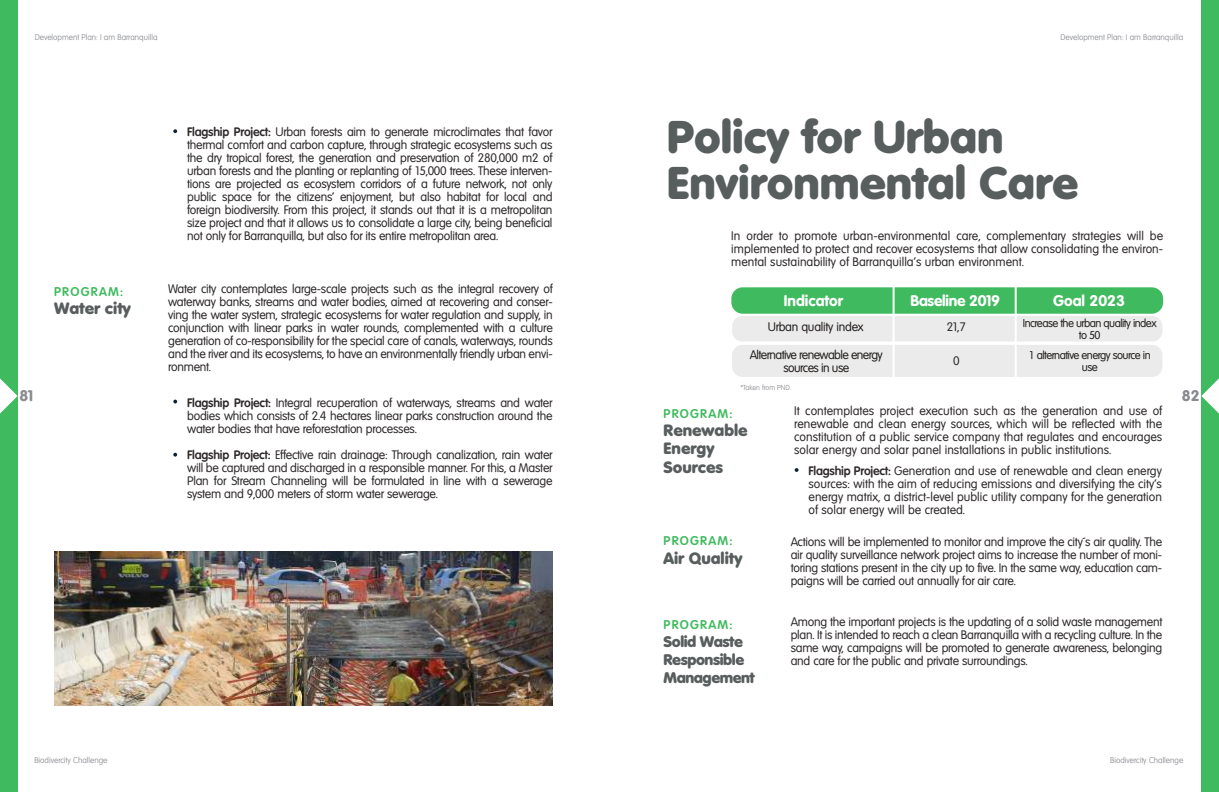
<style>
.page{position:relative;width:1219px;height:792px;background:#fff}
.page>*{position:absolute;margin:0;border:0;box-sizing:border-box;transform-origin:0 0}
.t1{font:800 44.5px/45.9px "Volkswagen Serial";color:#585d5e}
.t2{font:800 16px/18.2px "Volkswagen Serial";color:#585d5e}
.t3{font:800 15px/18.2px "Volkswagen Serial";letter-spacing:-.03em;color:#585d5e}
.t4{font:800 15px "Volkswagen Serial";color:#fff}
.t5{font:800 15px "Volkswagen Serial";letter-spacing:-.02em;color:#fff}
.t6{font:800 15px "Volkswagen Serial";color:#888a8f}
.t7{font:700 12.4px "Volkswagen Serial";letter-spacing:.1em;color:#3fba5e}
.t8{font:12px/13px "Volkswagen Serial";letter-spacing:-.02em;color:#2e292a;text-align:justify}
.t9{font:12px/13px "Volkswagen Serial";letter-spacing:-.05em;color:#241f1f;text-align:center}
.t10{font:12px "Volkswagen Serial";letter-spacing:-.02em;color:#241f1f}
.t11{font:11px/12px "Volkswagen Serial";letter-spacing:-.05em;color:#241f1f;text-align:center}
.t12{font:300 8px "Volkswagen Serial";color:#888a8f}
.t13{font:300 7px "Volkswagen Serial";color:#888a8f}
.s1{font-weight:700}
</style>
<div class="page">
<div style="left:732px;top:345px;width:430px;height:32px;background:#eaebea;border-radius:10px"></div>
<svg style="left:173px;top:129px;width:4px;height:4px"></svg>
<svg style="left:173px;top:400px;width:4px;height:3px"></svg>
<svg style="left:795px;top:468px;width:3px;height:4px"></svg>
<svg style="left:173px;top:453px;width:4px;height:4px"></svg>
<div style="left:731px;top:287px;width:432px;height:27px;background:#3fba5e;border-radius:11px"></div>
<div style="left:732px;top:316px;width:430px;height:26px;background:#eaebea;border-radius:10px"></div>
<hr style="left:1015px;top:273px;width:2px;height:110px;background:#fff">
<hr style="left:893px;top:275px;width:2px;height:109px;background:#fff">
<img style="left:55px;top:552px;width:497px;height:153px">
<div style="left:0;top:0;width:18px;height:792px;background:#3fba5e"></div>
<div style="left:1201px;top:0;width:18px;height:792px;background:#3fba5e"></div>
<svg style="left:1201px;top:378px;width:18px;height:36px"></svg>
<svg style="left:0;top:378px;width:18px;height:36px"></svg>
<p class="t12" style="left:35px;top:33px;width:124px">Development Plan: I am Barranquilla</p>
<p class="t12" style="left:1060px;top:33px;width:124px">Development Plan: I am Barranquilla</p>
<p class="t8" style="left:187px;top:126px;width:367px"><span class="s1">Flagship Project:</span> Urban forests aim to generate microclimates that favor thermal comfort and carbon capture, through strategic ecosystems such as the dry tropical forest, the generation and preservation of 280,000 m2 of urban forests and the planting or replanting of 15,000 trees. These interven&shy;tions are projected as ecosystem corridors of a future network, not only public space for the citizens’ enjoyment, but also habitat for local and foreign biodiversity. From this project, it stands out that it is a metropolitan size project and that it allows us to consolidate a large city, being beneficial not only for Barranquilla, but also for its entire metropolitan area.</p>
<h1 class="t1" style="left:667px;top:113px;width:413px">Policy for Urban<br>Environmental Care</h1>
<p class="t8" style="left:731px;top:229px;width:433px">In order to promote urban-environmental care, complementary strategies will be implemented to protect and recover ecosystems that allow consolidating the environ&shy;mental sustainability of Barranquilla’s urban environment.</p>
<p class="t8" style="left:168px;top:282px;width:386px">Water city contemplates large-scale projects such as the integral recovery of waterway banks, streams and water bodies, aimed at recovering and conser&shy;ving the water system, strategic ecosystems for water regulation and supply, in conjunction with linear parks in water rounds, complemented with a culture generation of co-responsibility for the special care of canals, waterways, rounds and the river and its ecosystems, to have an environmentally friendly urban envi&shy;ronment.</p>
<p class="t7" style="left:54px;top:284px;width:70px">PROGRAM:</p>
<h2 class="t2" style="left:54px;top:299px;width:78px">Water city</h2>
<p class="t4" style="left:784px;top:291px;width:61px">Indicator</p>
<p class="t5" style="left:911px;top:291px;width:91px">Baseline 2019</p>
<p class="t4" style="left:1053px;top:291px;width:73px">Goal 2023</p>
<p class="t10" style="left:768px;top:320px;width:97px">Urban quality index</p>
<p class="t8" style="left:947px;top:320px;width:21px">21,7</p>
<p class="t11" style="left:1023px;top:317px;width:135px">Increase the urban quality index to 50</p>
<p class="t9" style="left:750px;top:348px;width:135px">Alternative renewable energy sources in use</p>
<p class="t8" style="left:953px;top:354px;width:8px">0</p>
<p class="t11" style="left:1029px;top:349px;width:124px">1 alternative energy source in use</p>
<p class="t13" style="left:740px;top:383px;width:52px">*Taken from PND.</p>
<p class="t6" style="left:19px;top:387px;width:17px">81</p>
<p class="t6" style="left:1182px;top:387px;width:19px">82</p>
<p class="t8" style="left:187px;top:396px;width:367px"><span class="s1">Flagship Project:</span> Integral recuperation of waterways, streams and water bodies which consists of 2.4 hectares linear parks construction around the water bodies that have reforestation processes.</p>
<p class="t8" style="left:187px;top:448px;width:367px"><span class="s1">Flagship Project:</span> Effective rain drainage: Through canalization, rain water will be captured and discharged in a responsible manner. For this, a Master Plan for Stream Channeling will be formulated in line with a sewerage system and 9,000 meters of storm water sewerage.</p>
<p class="t8" style="left:794px;top:405px;width:370px">It contemplates project execution such as the generation and use of renewable and clean energy sources, which will be reflected with the constitution of a public service company that regulates and encourages solar energy and solar panel installations in public institutions.</p>
<p class="t7" style="left:664px;top:406px;width:70px">PROGRAM:</p>
<h2 class="t2" style="left:664px;top:421px;width:86px">Renewable<br>Energy<br>Sources</h2>
<p class="t8" style="left:808px;top:464px;width:355px"><span class="s1">Flagship Project:</span> Generation and use of renewable and clean energy sources: with the aim of reducing emissions and diversifying the city's energy matrix, a district-level public utility company for the generation of solar energy will be created.</p>
<p class="t7" style="left:663px;top:533px;width:70px">PROGRAM:</p>
<h2 class="t2" style="left:663px;top:548px;width:80px">Air Quality</h2>
<p class="t7" style="left:664px;top:617px;width:70px">PROGRAM:</p>
<p class="t3" style="left:664px;top:632px;width:93px">Solid Waste<br>Responsible<br>Management</p>
<p class="t8" style="left:791px;top:535px;width:373px">Actions will be implemented to monitor and improve the city´s air quality. The air quality surveillance network project aims to increase the number of moni&shy;toring stations present in the city up to five. In the same way, education cam&shy;paigns will be carried out annually for air care.</p>
<p class="t8" style="left:791px;top:615px;width:373px">Among the important projects is the updating of a solid waste management plan. It is intended to reach a clean Barranquilla with a recycling culture. In the same way, campaigns will be promoted to generate awareness, belonging and care for the public and private surroundings.</p>
<p class="t12" style="left:34px;top:755px;width:75px">Biodivercity Challenge</p>
<p class="t12" style="left:1110px;top:755px;width:75px">Biodivercity Challenge</p>
</div>
